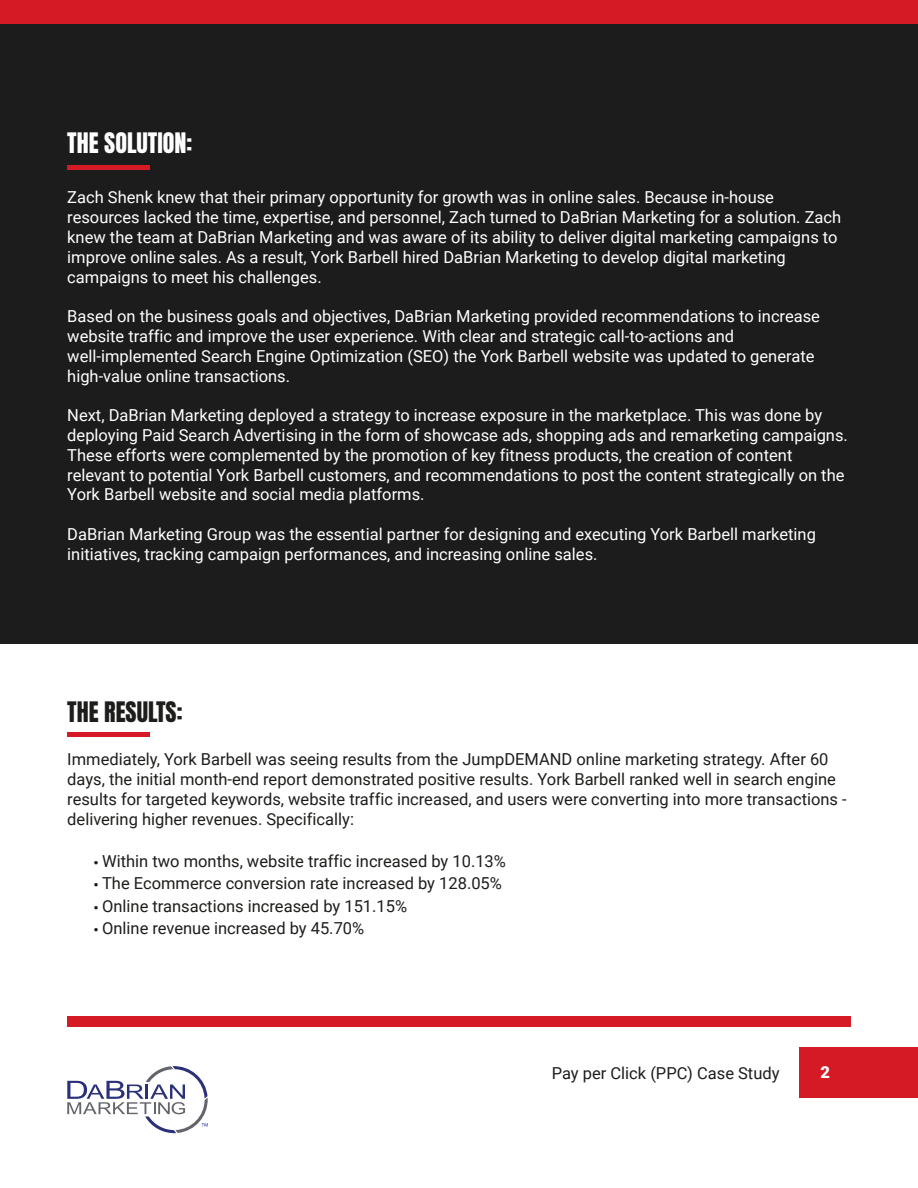
<style>
.page{position:relative;width:918px;height:1188px;background:#fff}
.page>*{position:absolute;margin:0;border:0;box-sizing:border-box;transform-origin:0 0}
.t1{font:24px "Anton";color:#fff}
.t2{font:24px "Anton";color:#1d1d1b}
.t3{font:16.5px/19.8px "Roboto";color:#fff}
.t4{font:16.5px/19.8px "Roboto";color:#1d1d1b}
.t5{font:900 16.5px "Roboto";color:#fff}
.s1{font-family:"Myriad Pro"}
</style>
<div class="page">
<div style="left:0;top:0;width:918px;height:644px;background:#1c1c1c"></div>
<hr style="left:67px;top:732px;width:83px;height:4px;background:#d61a25">
<div style="left:67px;top:165px;width:83px;height:5px;background:#d61a25"></div>
<div style="left:67px;top:1017px;width:784px;height:10px;background:#d61a25"></div>
<svg style="left:67px;top:1066px;width:141px;height:67px"></svg>
<div style="left:799px;top:1047px;width:119px;height:51px;background:#d61a25"></div>
<div style="left:0;top:0;width:918px;height:24px;background:#d61a25"></div>
<h1 class="t1" style="left:67px;top:131px;width:126px">THE SOLUTION:</h1>
<p class="t3" style="left:67px;top:187px;width:775px">Zach Shenk knew that their primary opportunity for growth was in online sales. Because in-house resources lacked the time, expertise, and personnel, Zach turned to DaBrian Marketing for a solution. Zach knew the team at DaBrian Marketing and was aware of its ability to deliver digital marketing campaigns to improve online sales. As a result, York Barbell hired DaBrian Marketing to develop digital marketing campaigns to meet his challenges.</p>
<p class="t3" style="left:67px;top:306px;width:754px">Based on the business goals and objectives, DaBrian Marketing provided recommendations to increase website traffic and improve the user experience. With clear and strategic call-to-actions and well-implemented Search Engine Optimization (SEO) the York Barbell website was updated to generate high-value online transactions.</p>
<p class="t3" style="left:67px;top:405px;width:782px">Next, DaBrian Marketing deployed a strategy to increase exposure in the marketplace. This was done by deploying Paid Search Advertising in the form of showcase ads, shopping ads and remarketing campaigns.<br>These efforts were complemented by the promotion of key fitness products, the creation of content relevant to potential York Barbell customers, and recommendations to post the content strategically on the York Barbell website and social media platforms.</p>
<p class="t3" style="left:67px;top:524px;width:750px">DaBrian Marketing Group was the essential partner for designing and executing York Barbell marketing initiatives, tracking campaign performances, and increasing online sales.</p>
<h1 class="t2" style="left:67px;top:700px;width:117px">THE RESULTS:</h1>
<p class="t4" style="left:67px;top:749px;width:781px">Immediately, York Barbell was seeing results from the JumpDEMAND online marketing strategy. After 60 days, the initial month-end report demonstrated positive results. York Barbell ranked well in search engine results for targeted keywords, website traffic increased, and users were converting into more transactions - delivering higher revenues. Specifically:</p>
<p class="t4" style="left:94px;top:850px;width:414px"><span class="s1">•</span> Within two months, website traffic increased by 10.13%</p>
<p class="t4" style="left:94px;top:873px;width:410px"><span class="s1">•</span> The Ecommerce conversion rate increased by 128.05%</p>
<p class="t4" style="left:94px;top:895px;width:315px"><span class="s1">•</span> Online transactions increased by 151.15%</p>
<p class="t4" style="left:94px;top:918px;width:272px"><span class="s1">•</span> Online revenue increased by 45.70%</p>
<p class="t4" style="left:552px;top:1062px;width:229px">Pay per Click (PPC) Case Study</p>
<p class="t5" style="left:820px;top:1060px;width:11px">2</p>
</div>
